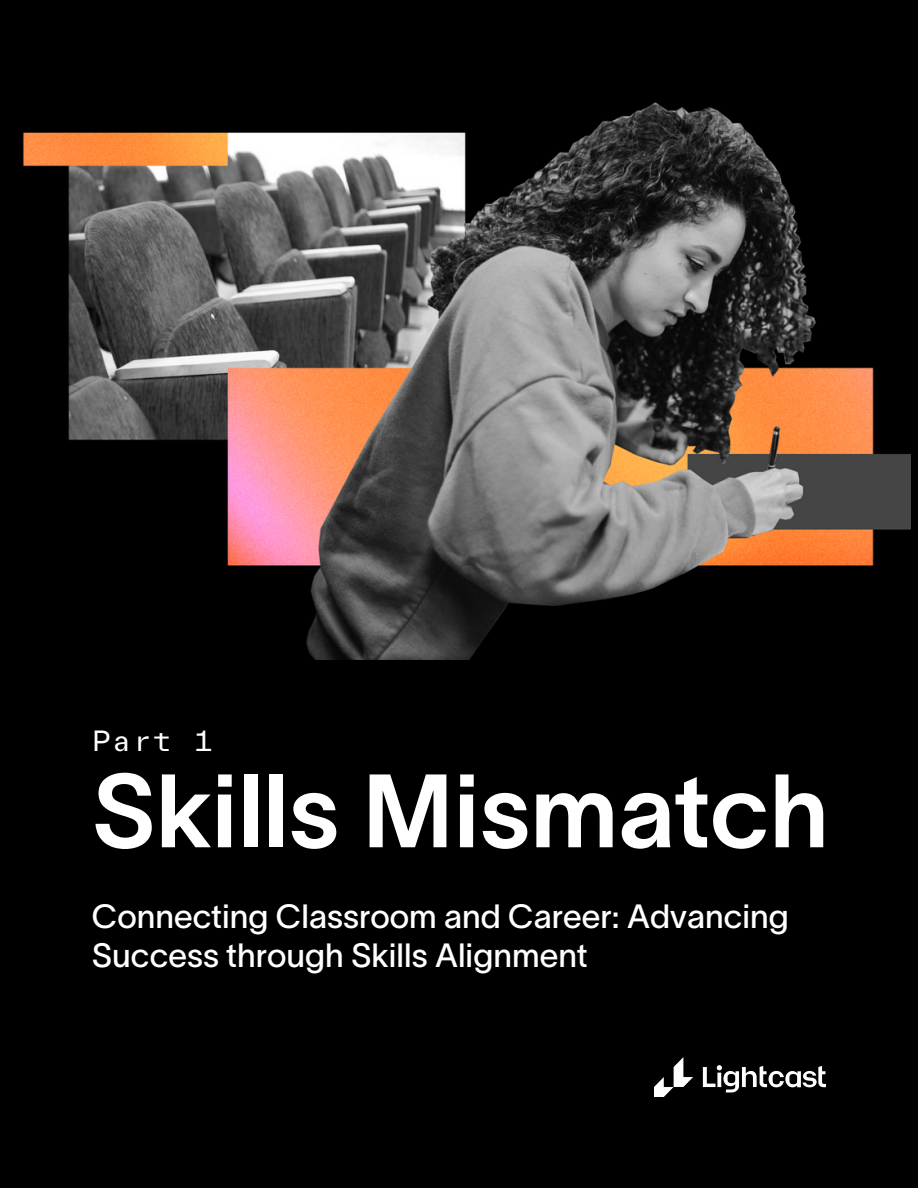
<style>
.page{position:relative;width:918px;height:1188px;background:#000}
.page>*{position:absolute;margin:0;border:0;box-sizing:border-box;transform-origin:0 0}
.t1{font:102px "TWK Lausanne 600";color:#fff}
.t2{font:33px/39.3px "TWK Lausanne 400";color:#fff}
.t3{font:27px "TWK Everett Mono";color:#fff}
</style>
<div class="page">
<img style="left:22px;top:102px;width:888px;height:558px">
<img style="left:654px;top:1057px;width:171px;height:40px">
<p class="t3" style="left:92px;top:723px;width:122px">Part 1</p>
<p class="t1" style="left:92px;top:754px;width:739px">Skills Mismatch</p>
<p class="t2" style="left:92px;top:896px;width:699px">Connecting Classroom and Career: Advancing<br>Success through Skills Alignment</p>
</div>
